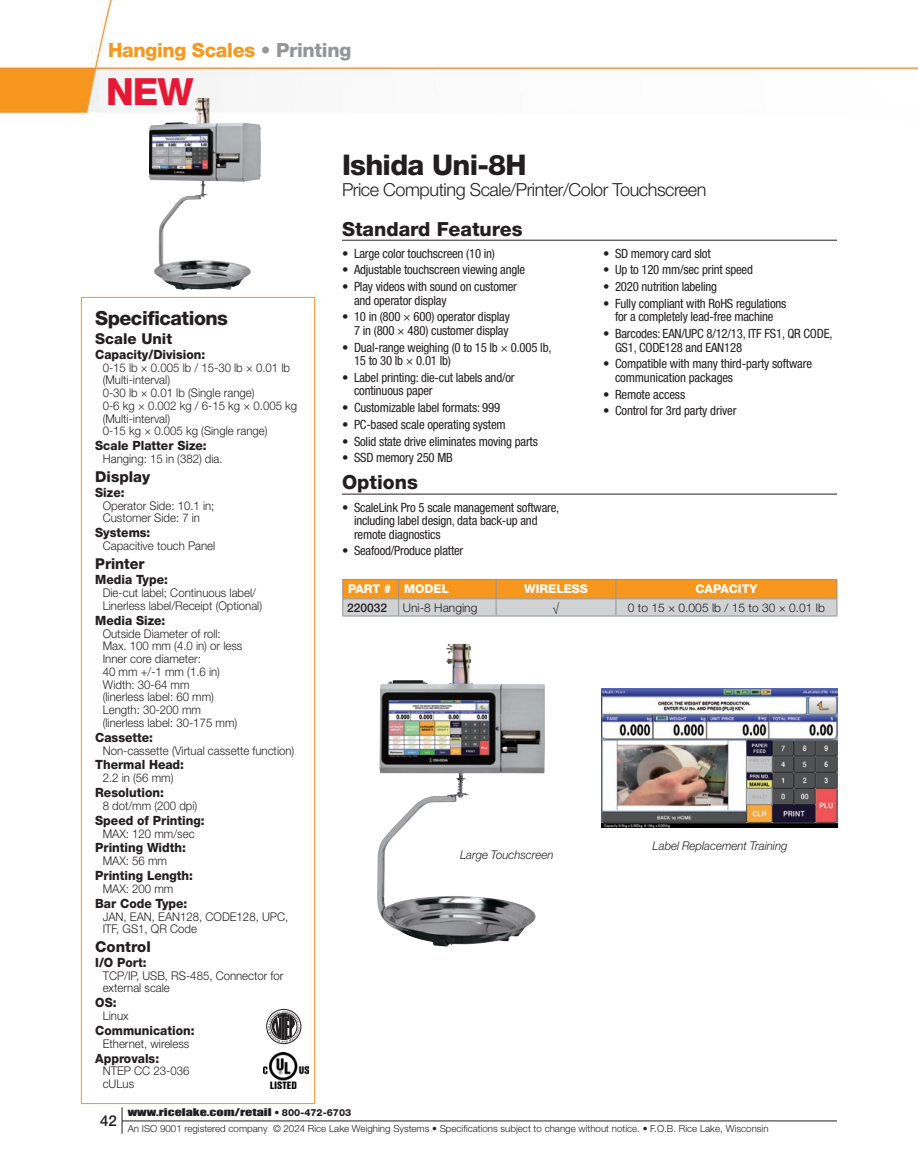
<style>
.page{position:relative;width:918px;height:1175px;background:#fff}
.page>*{position:absolute;margin:0;border:0;box-sizing:border-box;transform-origin:0 0}
.Retail_Product_Head{font:800 37.5px "Helvetica Neue LT Std";color:#e51836}
.Retail_Product_Head-2{font:800 28.5px "Helvetica Neue LT Std";letter-spacing:-.025em;color:#231f20}
.Section_Head_with_Rule{font:800 19.5px "Helvetica Neue LT Std";color:#231f20}
.t1{font:800 19.5px "Helvetica Neue LT Std";letter-spacing:-.015em;color:#f7971d}
.Retail_Specifications_Head{font:800 19.5px "Helvetica Neue LT Std";letter-spacing:-.025em;color:#231f20}
.Retail_Product_Secondary_Head{font:300 18px "Helvetica Neue LT Std";letter-spacing:-.025em;color:#231f20}
.Retail_Specifications_Sub_Head{font:800 15px "Helvetica Neue LT Std";color:#231f20}
.Retail_Specifications_Body{font:800 15px "Helvetica Neue LT Std";color:#231f20;scale:.95 1}
.t2{font:500 15px "Helvetica Neue LT Std";color:#231f20}
.t3{font:condensed 12.75px/13.5px "Helvetica Neue LT Std";letter-spacing:-.015em;color:#231f20}
.Retail_Specifications_Body-2{font:800 12.75px "Helvetica Neue LT Std";color:#231f20;scale:.95 1}
.Retail_Specifications_Body-3{font:300 12px/12.8px "Helvetica Neue LT Std";color:#231f20;scale:.95 1}
.Bullets{font:italic 300 12px "Helvetica Neue LT Std";color:#231f20;scale:.95 1}
.Retail_Table_Body_C{font:300 12px "Helvetica Neue LT Std";color:#231f20}
.Retail_Table_Bold_C{font:800 12px "Helvetica Neue LT Std";color:#fff}
.Retail_Table_Body_FL{font:300 12px "Helvetica Neue LT Std";color:#231f20}
.Retail_Table_Bold_FL{font:800 12px "Helvetica Neue LT Std";color:#fff}
.Retail_Table_Body_FL-2{font:500 12px "Helvetica Neue LT Std";color:#231f20}
.t4{font:300 9.75px "Helvetica Neue LT Std";color:#231f20}
.t5{font:9.75px "Impact";color:#231f20;scale:1.45 1}
.s1{color:#939598}
.s2{font-family:"Helvetica Neue LT Std";font-weight:300}
.s3{font-family:"Helvetica Neue LT Std";font-weight:800}
</style>
<div class="page">
<img style="left:0;top:0;width:918px;height:1134px">
<hr style="left:122px;top:1120px;width:715px;height:1px;background:#231f20">
<svg style="left:122px;top:1107px;width:1px;height:26px"></svg>
<div style="left:266px;top:1009px;width:35px;height:35px;border:1px solid #231f20;border-radius:50%"></div>
<svg style="left:268px;top:1010px;width:32px;height:32px"></svg>
<img style="left:264px;top:1052px;width:44px;height:36px">
<img style="left:149px;top:98px;width:103px;height:192px">
<svg style="left:342px;top:579px;width:496px;height:37px;background:#dfb075"></svg>
<hr style="left:496px;top:615px;width:120px;height:1px;background:#939598">
<hr style="left:616px;top:615px;width:221px;height:1px;background:#939598">
<hr style="left:342px;top:240px;width:495px;height:1px;background:#231f20">
<div style="left:81px;top:297px;width:234px;height:806px;border:1px solid #f7971d"></div>
<hr style="left:342px;top:494px;width:495px;height:1px;background:#231f20">
<img style="left:377px;top:644px;width:83px;height:213px">
<img style="left:602px;top:688px;width:235px;height:139px">
<p class="t1" style="left:108px;top:39px;width:245px">Hanging Scales <span class="s1">• Printing</span></p>
<p class="Retail_Product_Head" style="left:106px;top:69px;width:89px">NEW</p>
<p class="Retail_Specifications_Head" style="left:95px;top:307px;width:134px">Specifications</p>
<p class="Retail_Specifications_Sub_Head" style="left:95px;top:330px;width:78px">Scale Unit</p>
<p class="Retail_Specifications_Body-2" style="left:95px;top:347px;width:117px">Capacity/Division:</p>
<p class="Retail_Specifications_Body-3" style="left:103px;top:361px;width:206px">0-15 lb × 0.005 lb / 15-30 lb × 0.01 lb (Multi-interval)<br>0-30 lb × 0.01 lb (Single range)<br>0-6 kg × 0.002 kg / 6-15 kg × 0.005 kg (Multi-interval)<br>0-15 kg × 0.005 kg (Single range)</p>
<p class="Retail_Specifications_Body-2" style="left:95px;top:438px;width:119px">Scale Platter Size:</p>
<p class="Retail_Specifications_Body-3" style="left:103px;top:452px;width:128px">Hanging: 15 in (382) dia.</p>
<p class="Retail_Specifications_Sub_Head" style="left:95px;top:467px;width:57px">Display</p>
<p class="Retail_Specifications_Body-2" style="left:95px;top:484px;width:32px">Size:</p>
<p class="Retail_Specifications_Body-3" style="left:103px;top:498px;width:119px">Operator Side: 10.1 in;<br>Customer Side: 7 in</p>
<p class="Retail_Specifications_Body-2" style="left:95px;top:525px;width:60px">Systems:</p>
<p class="Retail_Specifications_Body-3" style="left:103px;top:539px;width:120px">Capacitive touch Panel</p>
<p class="Retail_Specifications_Body" style="left:95px;top:555px;width:53px">Printer</p>
<p class="Retail_Specifications_Body-2" style="left:95px;top:572px;width:78px">Media Type:</p>
<p class="Retail_Specifications_Body-3" style="left:103px;top:586px;width:169px">Die-cut label; Continuous label/<br>Linerless label/Receipt (Optional)</p>
<p class="Retail_Specifications_Body-2" style="left:95px;top:612px;width:75px">Media Size:</p>
<p class="Retail_Specifications_Body-3" style="left:103px;top:626px;width:148px">Outside Diameter of roll:<br>Max. 100 mm (4.0 in) or less<br>Inner core diameter:<br>40 mm +/-1 mm (1.6 in)<br>Width: 30-64 mm<br>(linerless label: 60 mm)<br>Length: 30-200 mm (linerless label: 30-175 mm)</p>
<p class="Retail_Specifications_Body-2" style="left:95px;top:729px;width:62px">Cassette:</p>
<p class="Retail_Specifications_Body-3" style="left:103px;top:743px;width:203px">Non-cassette (Virtual cassette function)</p>
<p class="Retail_Specifications_Body-2" style="left:95px;top:757px;width:95px">Thermal Head:</p>
<p class="Retail_Specifications_Body-3" style="left:103px;top:771px;width:76px">2.2 in (56 mm)</p>
<p class="Retail_Specifications_Body-2" style="left:95px;top:785px;width:74px">Resolution:</p>
<p class="Retail_Specifications_Body-3" style="left:103px;top:799px;width:101px">8 dot/mm (200 dpi)</p>
<p class="Retail_Specifications_Body-2" style="left:95px;top:812px;width:117px">Speed of Printing:</p>
<p class="Retail_Specifications_Body-3" style="left:103px;top:826px;width:98px">MAX: 120 mm/sec</p>
<p class="Retail_Specifications_Body-2" style="left:95px;top:840px;width:97px">Printing Width:</p>
<p class="Retail_Specifications_Body-3" style="left:103px;top:854px;width:69px">MAX: 56 mm</p>
<p class="Retail_Specifications_Body-2" style="left:95px;top:868px;width:104px">Printing Length:</p>
<p class="Retail_Specifications_Body-3" style="left:103px;top:882px;width:76px">MAX: 200 mm</p>
<p class="Retail_Specifications_Body-2" style="left:95px;top:895px;width:99px">Bar Code Type:</p>
<p class="Retail_Specifications_Body-3" style="left:103px;top:909px;width:197px">JAN, EAN, EAN128, CODE128, UPC,<br>ITF, GS1, QR Code</p>
<p class="Retail_Specifications_Sub_Head" style="left:95px;top:937px;width:57px">Control</p>
<p class="Retail_Specifications_Body-2" style="left:95px;top:954px;width:56px">I/O Port:</p>
<p class="Retail_Specifications_Body-3" style="left:103px;top:968px;width:192px">TCP/IP, USB, RS-485, Connector for external scale</p>
<p class="Retail_Specifications_Body-2" style="left:95px;top:995px;width:24px">OS:</p>
<p class="Retail_Specifications_Body-3" style="left:103px;top:1009px;width:29px">Linux</p>
<p class="Retail_Specifications_Body-2" style="left:95px;top:1023px;width:106px">Communication:</p>
<p class="Retail_Specifications_Body-3" style="left:103px;top:1036px;width:93px">Ethernet, wireless</p>
<p class="Retail_Specifications_Body-2" style="left:95px;top:1050px;width:69px">Approvals:</p>
<p class="Retail_Specifications_Body-3" style="left:103px;top:1064px;width:93px">NTEP CC 23-036 cULus</p>
<p class="Retail_Product_Head-2" style="left:342px;top:148px;width:186px">Ishida Uni-8H</p>
<p class="Retail_Product_Secondary_Head" style="left:342px;top:179px;width:366px">Price Computing Scale/Printer/Color Touchscreen</p>
<p class="Section_Head_with_Rule" style="left:342px;top:217px;width:182px">Standard Features</p>
<p class="t3" style="left:342px;top:246px;width:155px">• Large color touchscreen (10 in)</p>
<p class="t3" style="left:342px;top:263px;width:185px">• Adjustable touchscreen viewing angle</p>
<p class="t3" style="left:354px;top:280px;width:165px;text-indent:-12px">• Play videos with sound on customer and operator display</p>
<p class="t3" style="left:342px;top:310px;width:169px;text-align:right">• 10 in (800 × 600) operator display<br>7 in (800 × 480) customer display</p>
<p class="t3" style="left:354px;top:340px;width:199px;text-indent:-12px">• Dual-range weighing (0 to 15 lb × 0.005 lb,<br>15 to 30 lb × 0.01 lb)</p>
<p class="t3" style="left:354px;top:370px;width:162px;text-indent:-12px">• Label printing: die-cut labels and/or continuous paper</p>
<p class="t3" style="left:342px;top:401px;width:160px">• Customizable label formats: 999</p>
<p class="t3" style="left:342px;top:417px;width:165px">• PC-based scale operating system</p>
<p class="t3" style="left:342px;top:434px;width:197px">• Solid state drive eliminates moving parts</p>
<p class="t3" style="left:342px;top:451px;width:112px">• SSD memory 250 MB</p>
<p class="Section_Head_with_Rule" style="left:342px;top:471px;width:77px">Options</p>
<p class="t3" style="left:354px;top:500px;width:207px;text-indent:-12px">• ScaleLink Pro 5 scale management software, including label design, data back-up and remote diagnostics</p>
<p class="t3" style="left:342px;top:544px;width:123px">• Seafood/Produce platter</p>
<p class="t3" style="left:603px;top:246px;width:109px">• SD memory card slot</p>
<p class="t3" style="left:603px;top:263px;width:152px">• Up to 120 mm/sec print speed</p>
<p class="t3" style="left:603px;top:280px;width:116px">• 2020 nutrition labeling</p>
<p class="t3" style="left:603px;top:296px;width:185px;text-align:center">• Fully compliant with RoHS regulations for a completely lead-free machine</p>
<p class="t3" style="left:615px;top:327px;width:219px;text-indent:-12px">• Barcodes: EAN/UPC 8/12/13, ITF FS1, QR CODE,<br>GS1, CODE128 and EAN128</p>
<p class="t3" style="left:615px;top:357px;width:199px;text-indent:-12px">• Compatible with many third-party software communication packages</p>
<p class="t3" style="left:603px;top:387px;width:84px">• Remote access</p>
<p class="t3" style="left:603px;top:404px;width:135px">• Control for 3rd party driver</p>
<p class="Retail_Table_Bold_FL" style="left:348px;top:582px;width:45px">PART #</p>
<p class="Retail_Table_Bold_FL" style="left:404px;top:582px;width:47px">MODEL</p>
<p class="Retail_Table_Bold_C" style="left:524px;top:582px;width:65px">WIRELESS</p>
<p class="Retail_Table_Bold_C" style="left:695px;top:582px;width:64px">CAPACITY</p>
<p class="Retail_Table_Body_FL-2" style="left:347px;top:600px;width:42px">220032</p>
<p class="Retail_Table_Body_FL" style="left:403px;top:600px;width:76px">Uni-8 Hanging</p>
<p class="Retail_Table_Body_C" style="left:553px;top:600px;width:8px">√</p>
<p class="Retail_Table_Body_C" style="left:628px;top:600px;width:199px">0 to 15 × 0.005 lb / 15 to 30 × 0.01 lb</p>
<p class="Bullets" style="left:460px;top:847px;width:100px">Large Touchscreen</p>
<p class="Bullets" style="left:653px;top:839px;width:143px">Label Replacement Training</p>
<p class="t2" style="left:100px;top:1111px;width:18px">42</p>
<p class="t5" style="left:128px;top:1104px;width:156px">www.ricelake.com/retail <span class="s2">•</span> <span class="s3">800-472-6703</span></p>
<p class="t4" style="left:128px;top:1122px;width:642px">An ISO 9001 registered company © 2024 Rice Lake Weighing Systems • Specifications subject to change without notice. • F.O.B. Rice Lake, Wisconsin</p>
</div>
